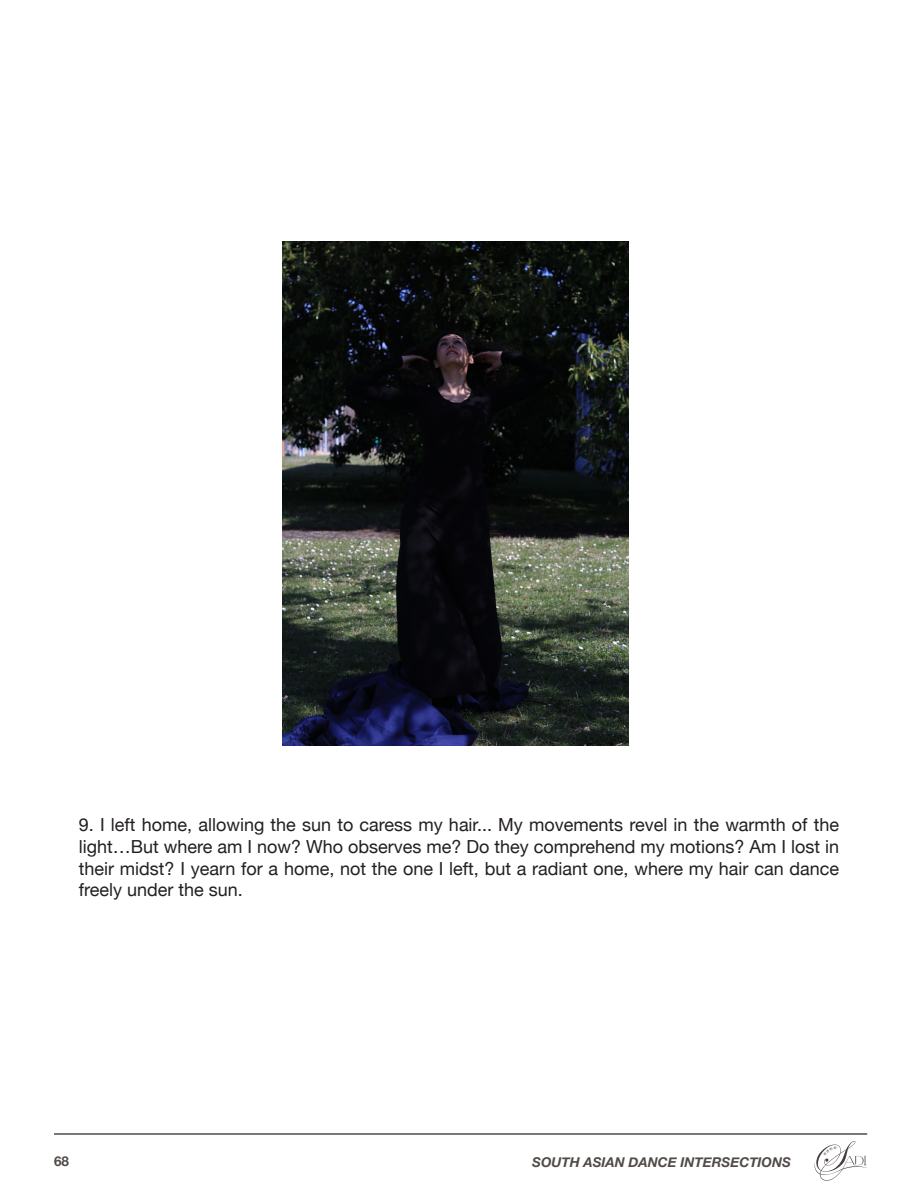
<style>
.page{position:relative;width:918px;height:1188px;background:#fff}
.page>*{position:absolute;margin:0;border:0;box-sizing:border-box;transform-origin:0 0}
.t1{font:18px/21.6px "Helvetica Neue";color:#231f20;text-align:justify}
.t2{font:italic 700 13.5px "Helvetica Neue";color:#524a47}
.t3{font:700 13.5px "Helvetica Neue";color:#524a47}
</style>
<div class="page">
<hr style="left:54px;top:1133px;width:813px;height:2px;background:#524a47">
<svg style="left:814px;top:1141px;width:53px;height:40px"></svg>
<img style="left:283px;top:241px;width:346px;height:504px">
<p class="t1" style="left:79px;top:815px;width:762px">9. I left home, allowing the sun to caress my hair... My movements revel in the warmth of the light…But where am I now? Who observes me? Do they comprehend my motions? Am I lost in their midst? I yearn for a home, not the one I left, but a radiant one, where my hair can dance freely under the sun.</p>
<p class="t3" style="left:54px;top:1150px;width:17px">68</p>
<p class="t2" style="left:532px;top:1151px;width:260px">SOUTH ASIAN DANCE INTERSECTIONS</p>
</div>
